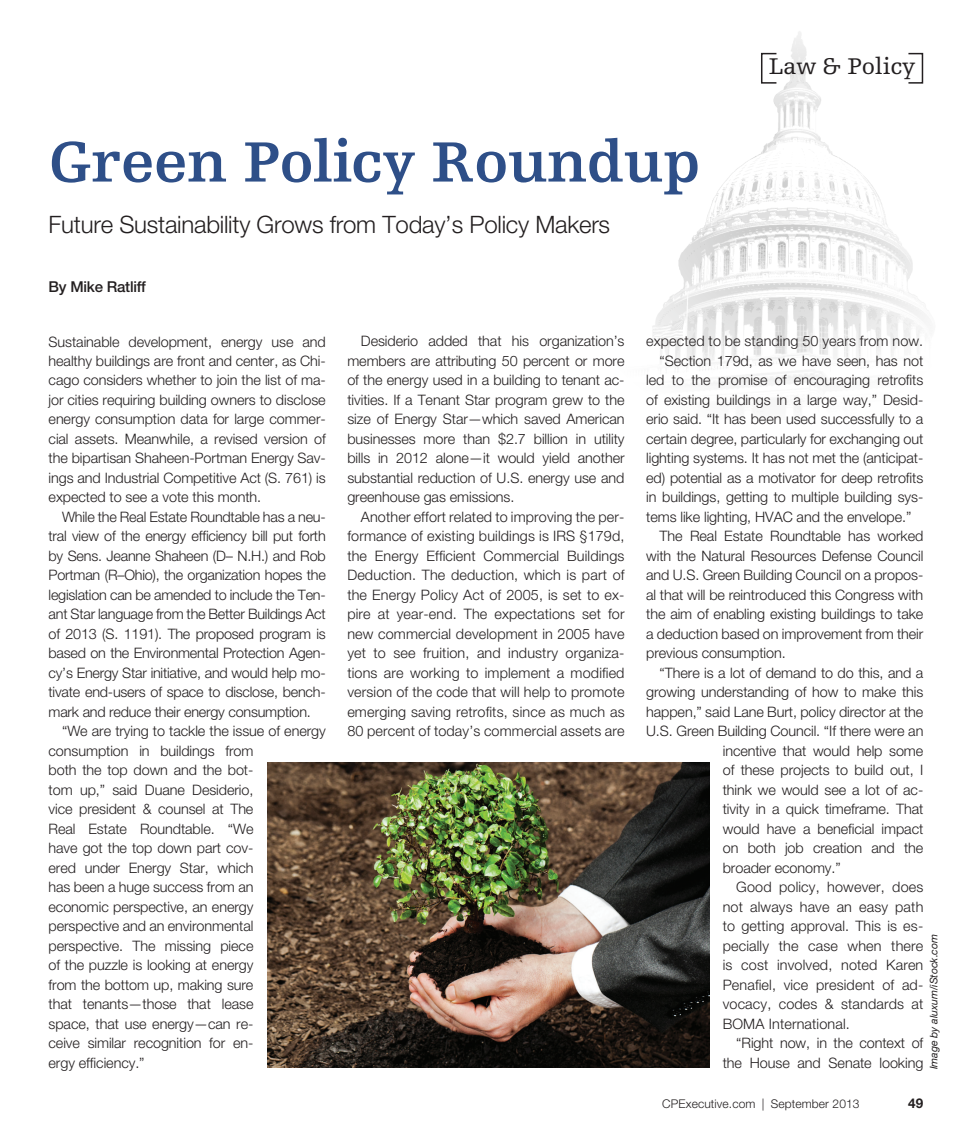
<style>
.page{position:relative;width:972px;height:1134px;background:#fff}
.page>*{position:absolute;margin:0;border:0;box-sizing:border-box;transform-origin:0 0}
.t1{font:700 60px "Egyptienne FLT Std";letter-spacing:-.005em;color:#2e4f88}
.t2{font:300 24px "Helvetica Neue LT Std";letter-spacing:-.01em;color:#231f20}
.t3{font:24px "Egyptienne FLT Std";letter-spacing:-.01em;color:#231f20}
.t4{font:500 15px "Helvetica Neue LT Std";letter-spacing:-.015em;color:#231f20}
.t5{font:300 14.4px/19.5px "Helvetica Neue LT Std";letter-spacing:-.005em;color:#231f20;text-align:justify}
.t6{font:700 13.5px "Helvetica Neue LT Std";color:#231f20}
.t7{font:300 12px "Helvetica Neue LT Std";letter-spacing:.01em;color:#231f20}
.t8{font:italic 10.5px "Helvetica Neue LT Std";color:#231f20}
</style>
<div class="page">
<img style="left:652px;top:31px;width:274px;height:378px">
<div style="left:761px;top:53px;width:16px;height:31px;border:2px solid #231f20"></div>
<div style="left:908px;top:53px;width:15px;height:31px;border:2px solid #231f20"></div>
<img style="left:267px;top:762px;width:442px;height:306px">
<h1 class="t1" style="left:49px;top:129px;width:653px">Green Policy Roundup</h1>
<h2 class="t2" style="left:49px;top:210px;width:563px">Future Sustainability Grows from Today’s Policy Makers</h2>
<p class="t4" style="left:49px;top:278px;width:99px">By Mike Ratliff</p>
<h2 class="t3" style="left:769px;top:53px;width:148px">Law &amp; Policy</h2>
<p class="t5" style="left:49px;top:331px;width:279px">Sustainable development, energy use and healthy buildings are front and center, as Chi&shy;cago considers whether to join the list of ma&shy;jor cities requiring building owners to disclose energy consumption data for large commer&shy;cial assets. Meanwhile, a revised version of the bipartisan Shaheen-Portman Energy Sav&shy;ings and Industrial Competitive Act (S. 761) is expected to see a vote this month.</p>
<p class="t5" style="left:49px;top:507px;width:279px;text-indent:14px">While the Real Estate Roundtable has a neu&shy;tral view of the energy efficiency bill put forth by Sens. Jeanne Shaheen (D– N.H.) and Rob Portman (R–Ohio), the organization hopes the legislation can be amended to include the Ten&shy;ant Star language from the Better Buildings Act of 2013 (S. 1191). The proposed program is based on the Environmental Protection Agen&shy;cy’s Energy Star initiative, and would help mo&shy;tivate end-users of space to disclose, bench&shy;mark and reduce their energy consumption.</p>
<p class="t5" style="left:49px;top:721px;width:279px;text-align:left;text-indent:13px">“We are trying to tackle the issue of energy consumption in buildings from<br>both the top down and the bot-<br>tom up,” said Duane Desiderio,<br>vice president &amp; counsel at The<br>Real Estate Roundtable. “We<br>have got the top down part cov-<br>ered under Energy Star, which<br>has been a huge success from an<br>economic perspective, an energy perspective and an environmental perspective. The missing piece<br>of the puzzle is looking at energy<br>from the bottom up, making sure<br>that tenants—those that lease<br>space, that use energy—can re-<br>ceive similar recognition for en-<br>ergy efficiency.”</p>
<p class="t5" style="left:347px;top:331px;width:279px;text-indent:13px">Desiderio added that his organization’s members are attributing 50 percent or more of the energy used in a building to tenant ac&shy;tivities. If a Tenant Star program grew to the size of Energy Star—which saved American businesses more than $2.7 billion in utility bills in 2012 alone—it would yield another substantial reduction of U.S. energy use and greenhouse gas emissions.</p>
<p class="t5" style="left:347px;top:507px;width:279px;text-indent:14px">Another effort related to improving the per&shy;formance of existing buildings is IRS §179d, the Energy Efficient Commercial Buildings Deduction. The deduction, which is part of the Energy Policy Act of 2005, is set to ex&shy;pire at year-end. The expectations set for new commercial development in 2005 have yet to see fruition, and industry organiza&shy;tions are working to implement a modified version of the code that will help to promote emerging saving retrofits, since as much as 80 percent of today’s commercial assets are</p>
<p class="t5" style="left:646px;top:331px;width:279px">expected to be standing 50 years from now.</p>
<p class="t5" style="left:660px;top:351px;width:265px">“Section 179d, as we have seen, has not</p>
<p class="t5" style="left:646px;top:370px;width:279px">led to the promise of encouraging retrofits</p>
<p class="t5" style="left:646px;top:390px;width:279px">of existing buildings in a large way,” Desid-</p>
<p class="t5" style="left:646px;top:409px;width:279px">erio said. “It has been used successfully to a</p>
<p class="t5" style="left:646px;top:429px;width:279px">certain degree, particularly for exchanging out</p>
<p class="t5" style="left:646px;top:448px;width:279px">lighting systems. It has not met the (anticipat-</p>
<p class="t5" style="left:646px;top:468px;width:279px">ed) potential as a motivator for deep retrofits</p>
<p class="t5" style="left:646px;top:487px;width:279px">in buildings, getting to multiple building sys-</p>
<p class="t5" style="left:646px;top:507px;width:267px">tems like lighting, HVAC and the envelope.”</p>
<p class="t5" style="left:660px;top:526px;width:265px">The Real Estate Roundtable has worked</p>
<p class="t5" style="left:646px;top:546px;width:279px">with the Natural Resources Defense Council</p>
<p class="t5" style="left:646px;top:565px;width:279px">and U.S. Green Building Council on a propos-</p>
<p class="t5" style="left:646px;top:585px;width:279px">al that will be reintroduced this Congress with</p>
<p class="t5" style="left:646px;top:604px;width:279px">the aim of enabling existing buildings to take</p>
<p class="t5" style="left:646px;top:624px;width:279px">a deduction based on improvement from their</p>
<p class="t5" style="left:646px;top:643px;width:141px">previous consumption.</p>
<p class="t5" style="left:660px;top:663px;width:265px">“There is a lot of demand to do this, and a</p>
<p class="t5" style="left:646px;top:682px;width:279px">growing understanding of how to make this</p>
<p class="t5" style="left:646px;top:702px;width:279px">happen,” said Lane Burt, policy director at the</p>
<p class="t5" style="left:646px;top:721px;width:279px">U.S. Green Building Council. “If there were an</p>
<p class="t5" style="left:723px;top:741px;width:202px">incentive that would help some</p>
<p class="t5" style="left:723px;top:760px;width:202px">of these projects to build out, I</p>
<p class="t5" style="left:723px;top:780px;width:202px">think we would see a lot of ac-</p>
<p class="t5" style="left:723px;top:799px;width:202px">tivity in a quick timeframe. That</p>
<p class="t5" style="left:723px;top:819px;width:202px">would have a beneficial impact</p>
<p class="t5" style="left:723px;top:838px;width:202px">on both job creation and the</p>
<p class="t5" style="left:723px;top:858px;width:120px">broader economy.”</p>
<p class="t5" style="left:736px;top:877px;width:189px">Good policy, however, does</p>
<p class="t5" style="left:723px;top:897px;width:202px">not always have an easy path</p>
<p class="t5" style="left:723px;top:916px;width:202px">to getting approval. This is es-</p>
<p class="t5" style="left:723px;top:936px;width:202px">pecially the case when there</p>
<p class="t5" style="left:723px;top:955px;width:202px">is cost involved, noted Karen</p>
<p class="t5" style="left:723px;top:975px;width:202px">Penafiel, vice president of ad-</p>
<p class="t5" style="left:723px;top:994px;width:202px">vocacy, codes &amp; standards at</p>
<p class="t5" style="left:723px;top:1014px;width:129px">BOMA International.</p>
<p class="t5" style="left:736px;top:1033px;width:189px">“Right now, in the context of</p>
<p class="t5" style="left:723px;top:1053px;width:202px">the House and Senate looking</p>
<p class="t8" style="left:927px;top:1069px;width:137px;rotate:-90deg">Image by aluxum/iStock.com</p>
<p class="t7" style="left:662px;top:1096px;width:199px">CPExecutive.com | September 2013</p>
<p class="t6" style="left:908px;top:1095px;width:17px">49</p>
</div>
